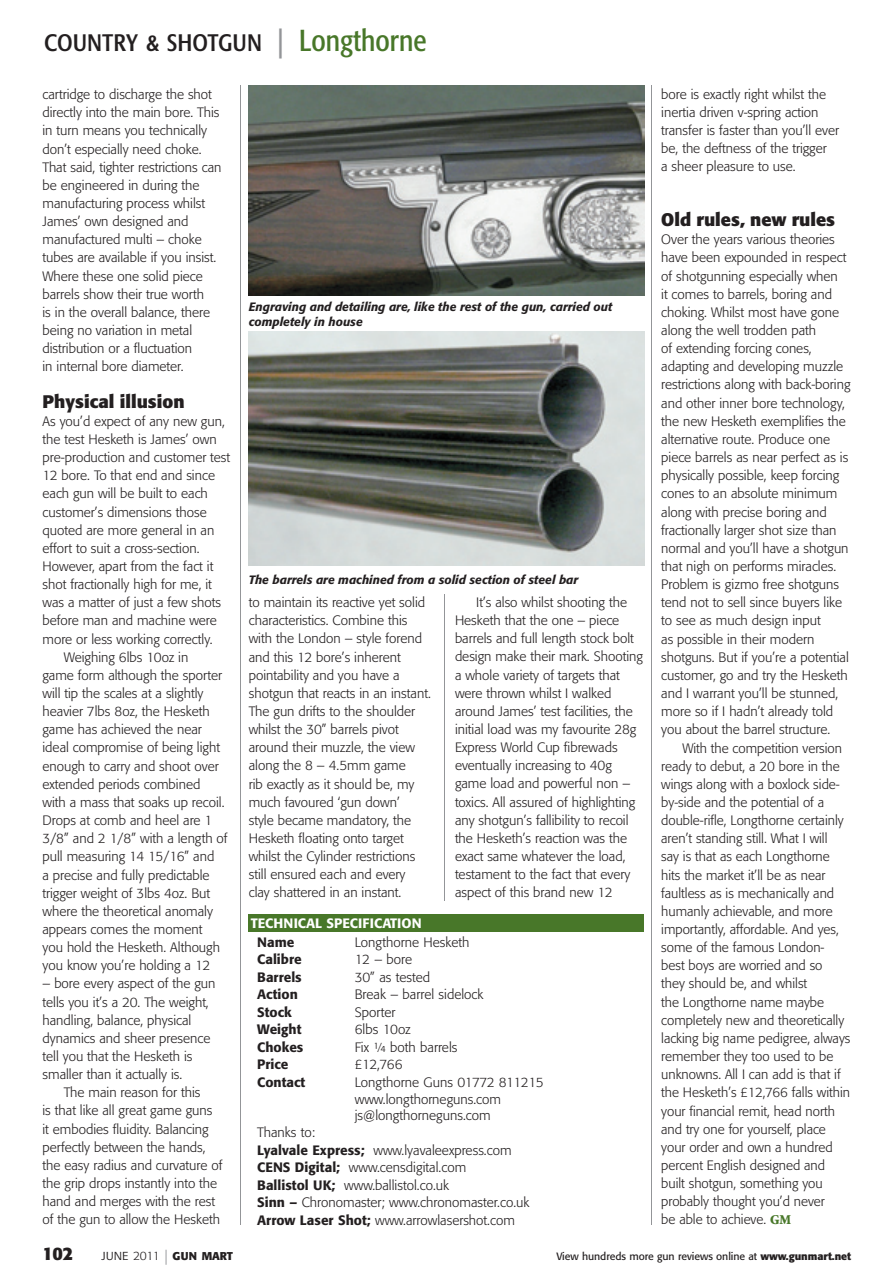
<style>
.page{position:relative;width:893px;height:1280px;background:#fff}
.page>*{position:absolute;margin:0;border:0;box-sizing:border-box;transform-origin:0 0}
.t1{font:30px "Formata Condensed SC";color:#231f20}
.t2{font:700 18px "Formata";color:#231f20}
.t3{font:300 13.5px/18.1px "Formata";color:#231f20}
.t4{font:500 13.5px "Formata";color:#231f20}
.t5{font:500 13.5px "Formata";color:#fff}
.t6{font:italic 500 12px/14.4px "Formata";color:#231f20}
.t7{font:700 11.25px "Formata";letter-spacing:-.005em;color:#231f20}
.t8{font:10.5px "Formata";letter-spacing:-.005em;color:#231f20}
.s1{font-family:"Formata";font-stretch:condensed;color:#939598}
.s2{font-family:"Formata";font-stretch:condensed;color:#487729}
.s3{font-weight:500}
.s4{font-family:"Minion";font-weight:900;color:#487729}
.s5{font-family:"Formata Light SC";font-weight:400;font-size:15px}
.s6{font-weight:300;font-size:12px}
.s7{font-weight:300;font-size:15px;color:#939598}
.s8{font-weight:700}
</style>
<div class="page">
<div style="left:249px;top:915px;width:395px;height:17px;background:#487729"></div>
<img style="left:249px;top:85px;width:395px;height:211px">
<img style="left:249px;top:332px;width:395px;height:233px">
<hr style="left:240px;top:85px;width:1px;height:1139px;background:#939598">
<hr style="left:651px;top:85px;width:1px;height:1139px;background:#939598">
<hr style="left:444px;top:594px;width:1px;height:306px;background:#939598">
<h1 class="t1" style="left:44px;top:23px;width:384px">country &amp; shotgun <span class="s1">|</span> <span class="s2">Longthorne</span></h1>
<p class="t3" style="left:43px;top:85px;width:180px">cartridge to discharge the shot directly into the main bore. This in turn means you technically don’t especially need choke.<br>That said, tighter restrictions can be engineered in during the manufacturing process whilst<br>James’ own designed and manufactured multi – choke tubes are available if you insist.<br>Where these one solid piece barrels show their true worth<br>is in the overall balance, there being no variation in metal distribution or a fluctuation<br>in internal bore diameter.</p>
<h2 class="t2" style="left:43px;top:390px;width:144px">Physical illusion</h2>
<p class="t3" style="left:43px;top:412px;width:184px">As you’d expect of any new gun,</p>
<p class="t3" style="left:43px;top:430px;width:176px">the test Hesketh is James’ own</p>
<p class="t3" style="left:43px;top:448px;width:189px">pre-production and customer test</p>
<p class="t3" style="left:43px;top:467px;width:174px">12 bore. To that end and since</p>
<p class="t3" style="left:43px;top:485px;width:167px">each gun will be built to each</p>
<p class="t3" style="left:43px;top:503px;width:166px">customer’s dimensions those</p>
<p class="t3" style="left:43px;top:521px;width:173px">quoted are more general in an</p>
<p class="t3" style="left:43px;top:539px;width:159px">effort to suit a cross-section.</p>
<p class="t3" style="left:43px;top:557px;width:172px">However, apart from the fact it</p>
<p class="t3" style="left:43px;top:575px;width:171px">shot fractionally high for me, it</p>
<p class="t3" style="left:43px;top:594px;width:180px">was a matter of just a few shots</p>
<p class="t3" style="left:43px;top:612px;width:176px">before man and machine were</p>
<p class="t3" style="left:43px;top:630px;width:171px">more or less working correctly.</p>
<p class="t3" style="left:64px;top:648px;width:126px">Weighing 6lbs 10oz in</p>
<p class="t3" style="left:43px;top:666px;width:181px">game form although the sporter</p>
<p class="t3" style="left:43px;top:684px;width:162px">will tip the scales at a slightly</p>
<p class="t3" style="left:43px;top:702px;width:169px">heavier 7lbs 8oz, the Hesketh</p>
<p class="t3" style="left:43px;top:721px;width:161px">game has achieved the near</p>
<p class="t3" style="left:43px;top:739px;width:179px">ideal compromise of being light</p>
<p class="t3" style="left:43px;top:757px;width:178px">enough to carry and shoot over</p>
<p class="t3" style="left:43px;top:775px;width:159px">extended periods combined</p>
<p class="t3" style="left:43px;top:793px;width:184px">with a mass that soaks up recoil.</p>
<p class="t3" style="left:43px;top:811px;width:171px">Drops at comb and heel are 1</p>
<p class="t3" style="left:43px;top:829px;width:187px">3/8” and 2 1/8” with a length of</p>
<p class="t3" style="left:43px;top:848px;width:173px">pull measuring 14 15/16” and</p>
<p class="t3" style="left:43px;top:866px;width:169px">a precise and fully predictable</p>
<p class="t3" style="left:43px;top:884px;width:169px">trigger weight of 3lbs 4oz. But</p>
<p class="t3" style="left:43px;top:902px;width:172px">where the theoretical anomaly</p>
<p class="t3" style="left:43px;top:920px;width:161px">appears comes the moment</p>
<p class="t3" style="left:43px;top:938px;width:179px">you hold the Hesketh. Although</p>
<p class="t3" style="left:43px;top:956px;width:169px">you know you’re holding a 12</p>
<p class="t3" style="left:43px;top:975px;width:175px">– bore every aspect of the gun tells you it’s a 20. The weight, handling, balance, physical dynamics and sheer presence tell you that the Hesketh is smaller than it actually is.</p>
<p class="t3" style="left:43px;top:1083px;width:181px;text-indent:21px">The main reason for this<br>is that like all great game guns<br>it embodies fluidity. Balancing perfectly between the hands, the easy radius and curvature of the grip drops instantly into the hand and merges with the rest of the gun to allow the Hesketh</p>
<p class="t6" style="left:249px;top:300px;width:365px">Engraving and detailing are, like the rest of the gun, carried out completely in house</p>
<p class="t6" style="left:249px;top:572px;width:331px">The barrels are machined from a solid section of steel bar</p>
<p class="t3" style="left:249px;top:593px;width:184px">to maintain its reactive yet solid characteristics. Combine this with the London – style forend and this 12 bore’s inherent pointability and you have a shotgun that reacts in an instant.<br>The gun drifts to the shoulder whilst the 30” barrels pivot around their muzzle, the view along the 8 – 4.5mm game<br>rib exactly as it should be, my much favoured ‘gun down’<br>style became mandatory, the<br>Hesketh floating onto target whilst the Cylinder restrictions still ensured each and every<br>clay shattered in an instant.</p>
<p class="t3" style="left:455px;top:593px;width:189px;text-indent:21px">It’s also whilst shooting the<br>Hesketh that the one – piece barrels and full length stock bolt design make their mark. Shooting a whole variety of targets that were thrown whilst I walked around James’ test facilities, the initial load was my favourite 28g<br>Express World Cup fibrewads eventually increasing to 40g game load and powerful non – toxics. All assured of highlighting any shotgun’s fallibility to recoil the Hesketh’s reaction was the exact same whatever the load, testament to the fact that every aspect of this brand new 12</p>
<p class="t5" style="left:251px;top:914px;width:172px">TECHNICAL SPECIFICATION</p>
<p class="t4" style="left:257px;top:934px;width:39px">Name</p>
<p class="t3" style="left:355px;top:933px;width:116px">Longthorne Hesketh</p>
<p class="t4" style="left:257px;top:951px;width:46px">Calibre</p>
<p class="t3" style="left:355px;top:950px;width:59px">12 – bore</p>
<p class="t4" style="left:257px;top:969px;width:46px">Barrels</p>
<p class="t3" style="left:355px;top:968px;width:77px">30” as tested</p>
<p class="t4" style="left:257px;top:986px;width:42px">Action</p>
<p class="t3" style="left:355px;top:985px;width:130px">Break – barrel sidelock</p>
<p class="t4" style="left:257px;top:1004px;width:36px">Stock</p>
<p class="t3" style="left:355px;top:1003px;width:42px">Sporter</p>
<p class="t4" style="left:257px;top:1021px;width:46px">Weight</p>
<p class="t3" style="left:355px;top:1020px;width:57px">6lbs 10oz</p>
<p class="t4" style="left:257px;top:1039px;width:48px">Chokes</p>
<p class="t3" style="left:355px;top:1038px;width:104px">Fix ¼ both barrels</p>
<p class="t4" style="left:257px;top:1056px;width:33px">Price</p>
<p class="t3" style="left:355px;top:1055px;width:49px">£12,766</p>
<p class="t4" style="left:257px;top:1074px;width:50px">Contact</p>
<p class="t3" style="left:355px;top:1073px;width:190px;line-height:17.5px">Longthorne Guns 01772 811215 www.longthorneguns.com</p>
<p class="t3" style="left:355px;top:1106px;width:137px">js@longthorneguns.com</p>
<p class="t3" style="left:257px;top:1124px;width:274px;line-height:17.5px">Thanks to:<br><span class="s3">Lyalvale Express;</span> www.lyavaleexpress.com <span class="s3">CENS Digital;</span> www.censdigital.com<br><span class="s3">Ballistol UK;</span> www.ballistol.co.uk<br><span class="s3">Sinn –</span> Chronomaster; www.chronomaster.co.uk <span class="s3">Arrow Laser Shot;</span> www.arrowlasershot.com</p>
<p class="t3" style="left:661px;top:85px;width:179px">bore is exactly right whilst the inertia driven v-spring action transfer is faster than you’ll ever be, the deftness of the trigger<br>a sheer pleasure to use.</p>
<h2 class="t2" style="left:661px;top:209px;width:176px">Old rules, new rules</h2>
<p class="t3" style="left:661px;top:231px;width:191px">Over the years various theories have been expounded in respect of shotgunning especially when<br>it comes to barrels, boring and choking. Whilst most have gone along the well trodden path<br>of extending forcing cones, adapting and developing muzzle restrictions along with back-boring and other inner bore technology, the new Hesketh exemplifies the alternative route. Produce one piece barrels as near perfect as is physically possible, keep forcing cones to an absolute minimum along with precise boring and fractionally larger shot size than normal and you’ll have a shotgun that nigh on performs miracles.<br>Problem is gizmo free shotguns tend not to sell since buyers like to see as much design input<br>as possible in their modern shotguns. But if you’re a potential customer, go and try the Hesketh and I warrant you’ll be stunned, more so if I hadn’t already told you about the barrel structure.</p>
<p class="t3" style="left:661px;top:739px;width:191px;text-indent:21px">With the competition version ready to debut, a 20 bore in the wings along with a boxlock side&shy;by-side and the potential of a double-rifle, Longthorne certainly aren’t standing still. What I will<br>say is that as each Longthorne hits the market it’ll be as near faultless as is mechanically and humanly achievable, and more importantly, affordable. And yes, some of the famous London&shy;best boys are worried and so<br>they should be, and whilst<br>the Longthorne name maybe completely new and theoretically lacking big name pedigree, always remember they too used to be unknowns. All I can add is that if the Hesketh’s £12,766 falls within your financial remit, head north and try one for yourself, place your order and own a hundred percent English designed and built shotgun, something you probably thought you’d never<br>be able to achieve. <span class="s4">GM</span></p>
<h2 class="t2" style="left:43px;top:1242px;width:32px">102</h2>
<p class="t7" style="left:102px;top:1249px;width:133px"><span class="s5">june</span> <span class="s6">2011</span> <span class="s7">|</span> GUN MART</p>
<p class="t8" style="left:556px;top:1250px;width:296px">View hundreds more gun reviews online at <span class="s8">www.gunmart.net</span></p>
</div>
